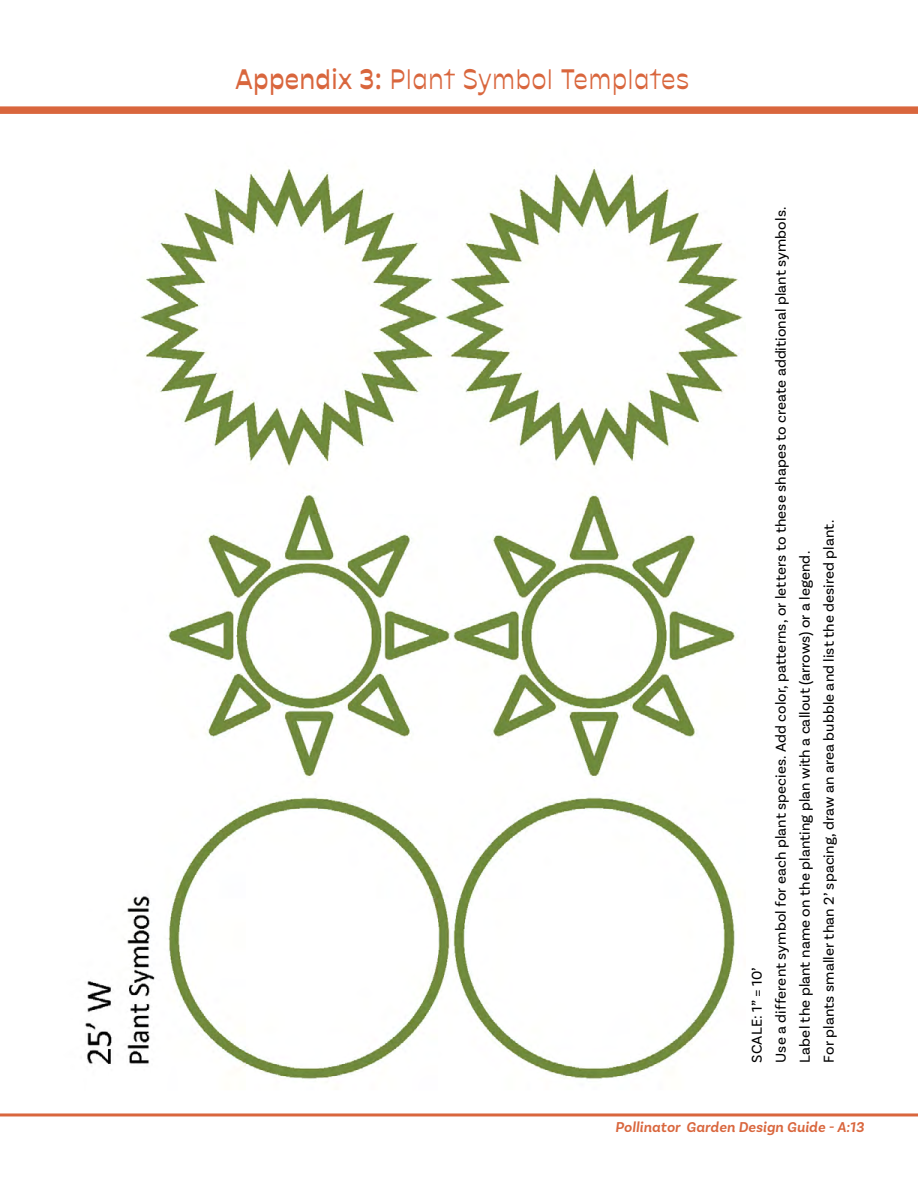
<style>
.page{position:relative;width:918px;height:1188px;background:#fff}
.page>*{position:absolute;margin:0;border:0;box-sizing:border-box;transform-origin:0 0}
.t1{font:27px "Antipol VF Roman";letter-spacing:.01em;color:#d9663d}
.t2{font:15px/24px "Basic Sans";letter-spacing:.005em;color:#000}
.t3{font:italic 600 15px "Basic Sans";letter-spacing:.01em;color:#d9663d}
</style>
<div class="page">
<hr style="left:0;top:1113px;width:918px;height:3px;background:#d9663d">
<img style="left:85px;top:167px;width:658px;height:913px">
<div style="left:0;top:106px;width:918px;height:8px;background:#d9663d"></div>
<p class="t1" style="left:235px;top:63px;width:456px">Appendix 3: Plant Symbol Templates</p>
<p class="t2" style="left:745px;top:1063px;width:97px;rotate:-90deg">SCALE: 1” = 10’</p>
<p class="t2" style="left:769px;top:1063px;width:857px;rotate:-90deg">Use a different symbol for each plant species. Add color, patterns, or letters to these shapes to create additional plant symbols.<br>Label the plant name on the planting plan with a callout (arrows) or a legend.</p>
<p class="t2" style="left:817px;top:1063px;width:544px;rotate:-90deg">For plants smaller than 2’ spacing, draw an area bubble and list the desired plant.</p>
<p class="t3" style="left:615px;top:1118px;width:250px">Pollinator Garden Design Guide - A:13</p>
</div>
